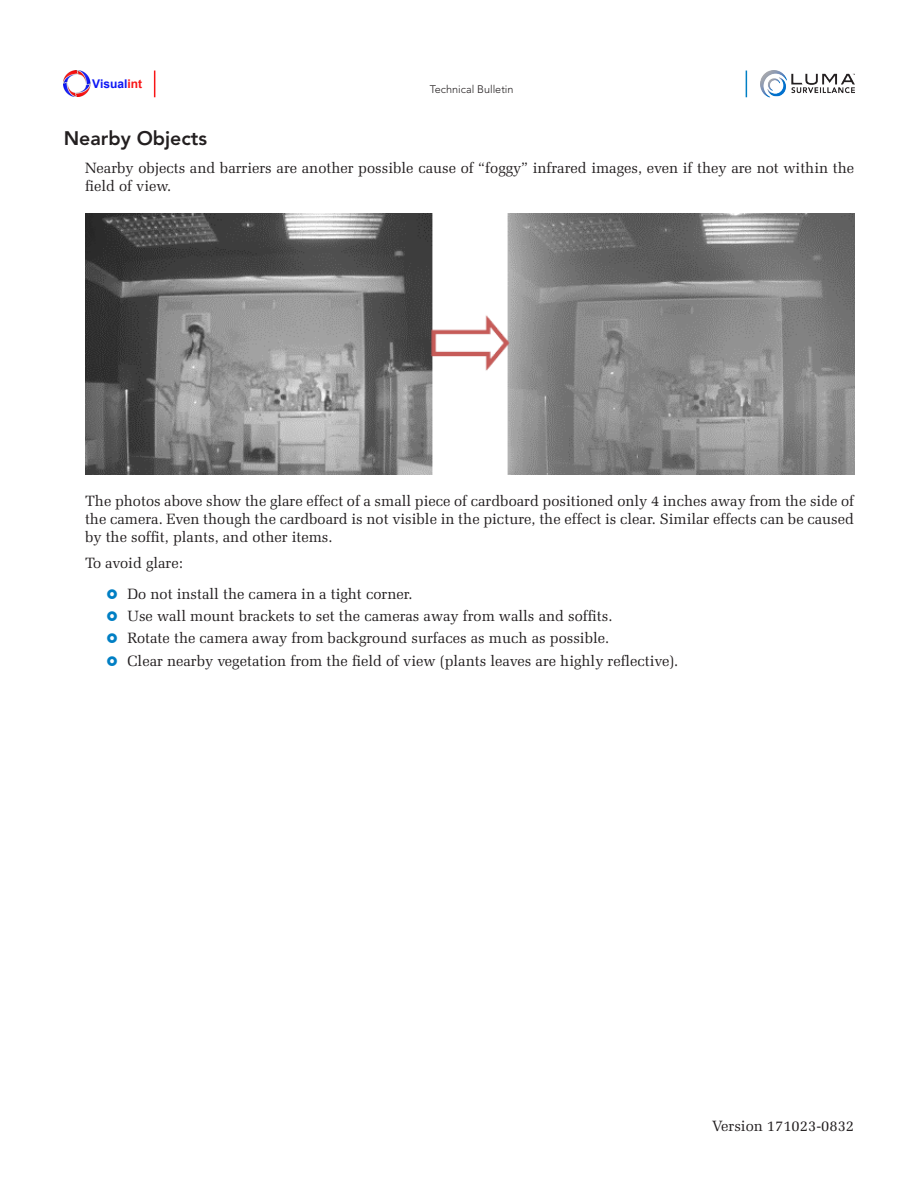
<style>
.page{position:relative;width:918px;height:1188px;background:#fff}
.page>*{position:absolute;margin:0;border:0;box-sizing:border-box;transform-origin:0 0}
.Subhead{font:800 19.5px "Avenir LT Std";color:#231f20}
.t1{font:15px/18px "Zapf Elliptical 711 BT";color:#231f20}
.t2{font:700 12px "Arial";color:#0d17f5}
.t3{font:300 10.8px "Avenir LT Std";color:#231f20}
.s1{color:#f81516}
</style>
<div class="page">
<img style="left:760px;top:71px;width:94px;height:26px">
<svg style="left:746px;top:71px;width:1px;height:26px"></svg>
<img style="left:64px;top:70px;width:27px;height:27px">
<svg style="left:154px;top:71px;width:1px;height:26px"></svg>
<img style="left:85px;top:213px;width:770px;height:262px">
<p class="t2" style="left:92px;top:75px;width:51px">Visual<span class="s1">int</span></p>
<p class="t3" style="left:430px;top:83px;width:85px">Technical Bulletin</p>
<p class="Subhead" style="left:64px;top:127px;width:145px">Nearby Objects</p>
<p class="t1" style="left:85px;top:159px;width:771px">Nearby objects and barriers are another possible cause of “foggy” infrared images, even if they are not within the field of view.</p>
<p class="t1" style="left:85px;top:491px;width:771px;text-align:justify">The photos above show the glare effect of a small piece of cardboard positioned only 4 inches away from the side of the camera. Even though the cardboard is not visible in the picture, the effect is clear. Similar effects can be caused by the soffit, plants, and other items.</p>
<p class="t1" style="left:85px;top:554px;width:99px">To avoid glare:</p>
<p class="t1" style="left:128px;top:585px;width:287px">Do not install the camera in a tight corner.</p>
<p class="t1" style="left:128px;top:607px;width:486px">Use wall mount brackets to set the cameras away from walls and soffits.</p>
<p class="t1" style="left:128px;top:629px;width:483px">Rotate the camera away from background surfaces as much as possible.</p>
<p class="t1" style="left:128px;top:651px;width:552px">Clear nearby vegetation from the field of view (plants leaves are highly reflective).</p>
<p class="t1" style="left:712px;top:1117px;width:144px">Version 171023-0832</p>
</div>
